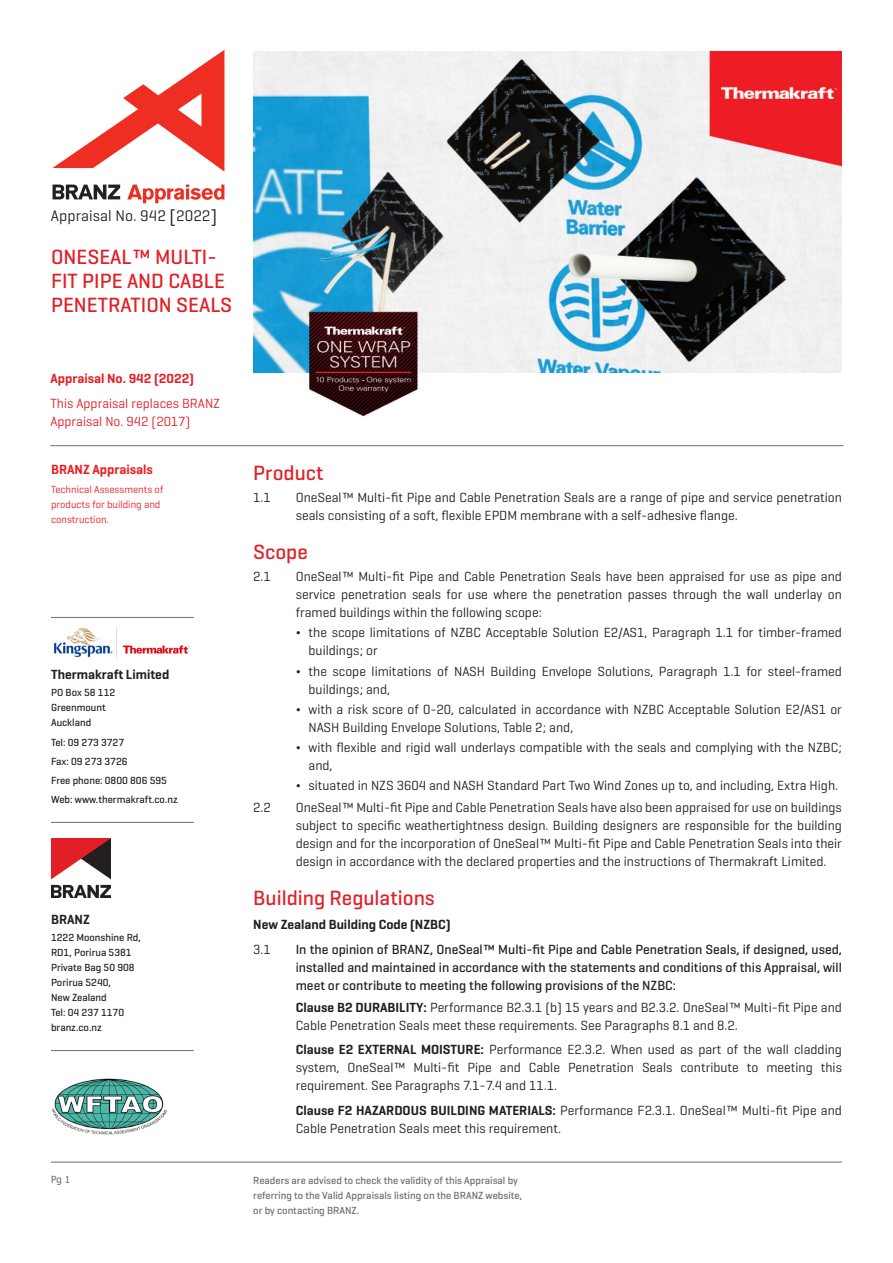
<style>
.page{position:relative;width:893px;height:1263px;background:#fff}
.page>*{position:absolute;margin:0;border:0;box-sizing:border-box;transform-origin:0 0}
.H3_Geo_P{font:500 21px/24px "Geogrotesque";color:#e21f26}
.t1{font:15.6px "Geogrotesque";letter-spacing:.005em;color:#231f20}
.Body_INDENT{font:13.5px/18px "Geogrotesque";color:#231f20}
.t2{font:500 13.5px/18px "Geogrotesque";color:#231f20;text-align:justify}
.H4_Geo_P{font:13.5px/18px "Geogrotesque";color:#e21f26}
.H5_Geo_P_INDENT{font:600 13.5px "Geogrotesque";color:#231f20}
.H5_Geo_P{font:600 13.5px "Geogrotesque";color:#231f20}
.H4_Geo_P-2{font:600 13.5px "Geogrotesque";color:#e21f26}
.Body{font:600 13.5px "Geogrotesque";color:#ee1d23}
.Small_Body_Geo_P{font:500 10.5px/15px "Geogrotesque";color:#231f20}
.Small_Body_Geo_P-2{font:500 10.5px/15px "Geogrotesque";color:#6c6d70}
.Body-2{font:10.5px/15px "Geogrotesque";color:#ee1d23}
.t3{font:9.75px "Tahoma";color:#6c6d70}
.s1{font-size:18.3px}
.s2{font-weight:500}
.s3{font-weight:600}
</style>
<div class="page">
<hr style="left:51px;top:617px;width:143px;height:1px;background:#6c6d70">
<hr style="left:51px;top:822px;width:143px;height:1px;background:#6c6d70">
<img style="left:51px;top:838px;width:60px;height:60px">
<hr style="left:51px;top:1050px;width:143px;height:1px;background:#6c6d70">
<hr style="left:50px;top:445px;width:793px;height:1px;background:#6c6d70">
<hr style="left:51px;top:1162px;width:791px;height:1px;background:#6c6d70">
<img style="left:51px;top:1078px;width:117px;height:57px">
<svg style="left:52px;top:50px;width:172px;height:122px"></svg>
<svg style="left:127px;top:185px;width:97px;height:18px"></svg>
<svg style="left:53px;top:185px;width:67px;height:14px"></svg>
<img style="left:253px;top:52px;width:589px;height:364px">
<img style="left:53px;top:627px;width:137px;height:31px">
<p class="t1" style="left:51px;top:206px;width:168px">Appraisal No. 942 <span class="s1">[</span>2022<span class="s1">]</span></p>
<p class="H3_Geo_P" style="left:51px;top:245px;width:183px">ONESEAL™ MULTI-<br>FIT PIPE AND CABLE<br>PENETRATION SEALS</p>
<p class="H4_Geo_P-2" style="left:50px;top:370px;width:145px">Appraisal No. 942 (2022)</p>
<p class="H4_Geo_P" style="left:50px;top:394px;width:171px">This Appraisal replaces BRANZ<br>Appraisal No. 942 (2017)</p>
<p class="Body" style="left:51px;top:461px;width:103px">BRANZ Appraisals</p>
<p class="Body-2" style="left:51px;top:482px;width:114px">Technical Assessments of products for building and construction.</p>
<p class="H5_Geo_P" style="left:51px;top:666px;width:120px">Thermakraft Limited</p>
<p class="Small_Body_Geo_P" style="left:51px;top:685px;width:66px">PO Box 58 112</p>
<p class="Small_Body_Geo_P" style="left:51px;top:700px;width:56px">Greenmount</p>
<p class="Small_Body_Geo_P" style="left:51px;top:715px;width:42px">Auckland</p>
<p class="Small_Body_Geo_P" style="left:51px;top:734px;width:75px">Tel: 09 273 3727</p>
<p class="Small_Body_Geo_P" style="left:51px;top:753px;width:78px">Fax: 09 273 3726</p>
<p class="Small_Body_Geo_P" style="left:51px;top:773px;width:118px">Free phone: 0800 806 595</p>
<p class="Small_Body_Geo_P" style="left:51px;top:792px;width:128px">Web: www.thermakraft.co.nz</p>
<p class="H5_Geo_P" style="left:51px;top:911px;width:40px">BRANZ</p>
<p class="Small_Body_Geo_P" style="left:51px;top:930px;width:91px">1222 Moonshine Rd,</p>
<p class="Small_Body_Geo_P" style="left:51px;top:945px;width:82px">RD1, Porirua 5381</p>
<p class="Small_Body_Geo_P" style="left:51px;top:960px;width:85px">Private Bag 50 908</p>
<p class="Small_Body_Geo_P" style="left:51px;top:975px;width:62px">Porirua 5240,<br>New Zealand</p>
<p class="Small_Body_Geo_P" style="left:51px;top:1005px;width:75px">Tel: 04 237 1170</p>
<p class="Small_Body_Geo_P" style="left:51px;top:1020px;width:52px">branz.co.nz</p>
<p class="H3_Geo_P" style="left:253px;top:460px;width:72px">Product</p>
<p class="Body_INDENT" style="left:253px;top:488px;width:19px">1.1</p>
<p class="Body_INDENT" style="left:296px;top:488px;width:548px">OneSeal™ Multi-fit Pipe and Cable Penetration Seals are a range of pipe and service penetration seals consisting of a soft, flexible EPDM membrane with a self-adhesive flange.</p>
<p class="H3_Geo_P" style="left:253px;top:539px;width:56px">Scope</p>
<p class="Body_INDENT" style="left:253px;top:567px;width:19px">2.1</p>
<p class="Body_INDENT" style="left:296px;top:567px;width:548px;text-align:justify">OneSeal™ Multi-fit Pipe and Cable Penetration Seals have been appraised for use as pipe and service penetration seals for use where the penetration passes through the wall underlay on framed buildings within the following scope:</p>
<p class="Body_INDENT" style="left:309px;top:623px;width:535px;text-indent:-13px"><span class="s2">¬</span> the scope limitations of NZBC Acceptable Solution E2/AS1, Paragraph 1.1 for timber-framed buildings; or</p>
<p class="Body_INDENT" style="left:309px;top:661px;width:535px;text-indent:-13px"><span class="s2">¬</span> the scope limitations of NASH Building Envelope Solutions, Paragraph 1.1 for steel-framed buildings; and,</p>
<p class="Body_INDENT" style="left:309px;top:700px;width:535px;text-indent:-13px"><span class="s2">¬</span> with a risk score of 0-20, calculated in accordance with NZBC Acceptable Solution E2/AS1 or<br>NASH Building Envelope Solutions, Table 2; and,</p>
<p class="Body_INDENT" style="left:309px;top:738px;width:535px;text-indent:-13px"><span class="s2">¬</span> with flexible and rigid wall underlays compatible with the seals and complying with the NZBC; and,</p>
<p class="Body_INDENT" style="left:296px;top:776px;width:544px"><span class="s2">¬</span> situated in NZS 3604 and NASH Standard Part Two Wind Zones up to, and including, Extra High.</p>
<p class="Body_INDENT" style="left:253px;top:798px;width:19px">2.2</p>
<p class="Body_INDENT" style="left:296px;top:798px;width:548px;text-align:justify">OneSeal™ Multi-fit Pipe and Cable Penetration Seals have also been appraised for use on buildings subject to specific weathertightness design. Building designers are responsible for the building design and for the incorporation of OneSeal™ Multi-fit Pipe and Cable Penetration Seals into their design in accordance with the declared properties and the instructions of Thermakraft Limited.</p>
<p class="H3_Geo_P" style="left:253px;top:885px;width:183px">Building Regulations</p>
<p class="H5_Geo_P_INDENT" style="left:253px;top:916px;width:199px">New Zealand Building Code (NZBC)</p>
<p class="Body_INDENT" style="left:253px;top:940px;width:19px">3.1</p>
<p class="t2" style="left:296px;top:940px;width:548px">In the opinion of BRANZ, OneSeal™ Multi-fit Pipe and Cable Penetration Seals, if designed, used, installed and maintained in accordance with the statements and conditions of this Appraisal, will meet or contribute to meeting the following provisions of the NZBC:</p>
<p class="Body_INDENT" style="left:296px;top:998px;width:548px"><span class="s3">Clause B2 DURABILITY:</span> Performance B2.3.1 (b) 15 years and B2.3.2. OneSeal™ Multi-fit Pipe and<br>Cable Penetration Seals meet these requirements. See Paragraphs 8.1 and 8.2.</p>
<p class="Body_INDENT" style="left:296px;top:1040px;width:548px;text-align:justify"><span class="s3">Clause E2 EXTERNAL MOISTURE:</span> Performance E2.3.2. When used as part of the wall cladding system, OneSeal™ Multi-fit Pipe and Cable Penetration Seals contribute to meeting this requirement. See Paragraphs 7.1-7.4 and 11.1.</p>
<p class="Body_INDENT" style="left:296px;top:1101px;width:548px"><span class="s3">Clause F2 HAZARDOUS BUILDING MATERIALS:</span> Performance F2.3.1. OneSeal™ Multi-fit Pipe and<br>Cable Penetration Seals meet this requirement.</p>
<p class="t3" style="left:51px;top:1173px;width:21px">Pg 1</p>
<p class="Small_Body_Geo_P-2" style="left:253px;top:1172px;width:270px">Readers are advised to check the validity of this Appraisal by referring to the Valid Appraisals listing on the BRANZ website, or by contacting BRANZ.</p>
</div>
